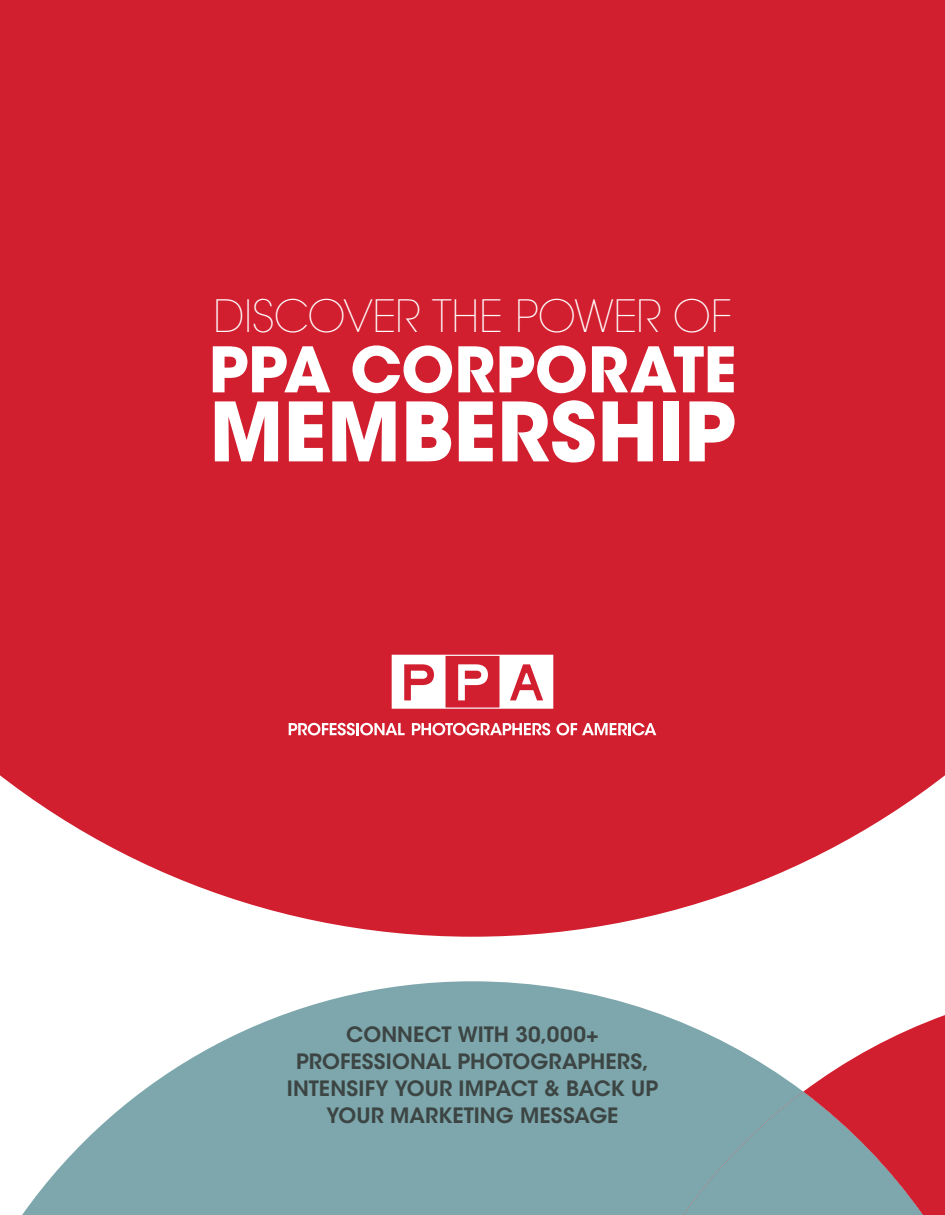
<style>
.page{position:relative;width:945px;height:1215px;background:#fff}
.page>*{position:absolute;margin:0;border:0;box-sizing:border-box;transform-origin:0 0}
.t1{font:700 81px "ITC Avant Garde Std";color:#fff}
.t2{font:700 62.25px "ITC Avant Garde Std";letter-spacing:-.005em;color:#fff}
.t3{font:200 44.25px "ITC Avant Garde Std";letter-spacing:-.01em;color:#fff}
.t4{font:600 21px/27px "ITC Avant Garde Std";letter-spacing:.005em;color:#3c4543;text-align:center}
</style>
<div class="page">
<div style="left:0;top:0;width:945px;height:937px;background:#d21f2f"></div>
<svg style="left:392px;top:655px;width:161px;height:54px"></svg>
<svg style="left:289px;top:723px;width:116px;height:12px"></svg>
<svg style="left:412px;top:723px;width:138px;height:12px"></svg>
<svg style="left:556px;top:723px;width:100px;height:12px"></svg>
<svg style="left:22px;top:981px;width:661px;height:234px;fill:#7da7ac"></svg>
<svg style="left:683px;top:1015px;width:262px;height:200px"></svg>
<h3 class="t3" style="left:213px;top:291px;width:520px">DISCOVER THE POWER OF</h3>
<h2 class="t2" style="left:209px;top:329px;width:529px">PPA CORPORATE</h2>
<h1 class="t1" style="left:209px;top:379px;width:528px">MEMBERSHIP</h1>
<p class="t4" style="left:287px;top:1021px;width:373px">CONNECT WITH 30,000+<br>PROFESSIONAL PHOTOGRAPHERS,<br>INTENSIFY YOUR IMPACT &amp; BACK UP<br>YOUR MARKETING MESSAGE</p>
</div>
